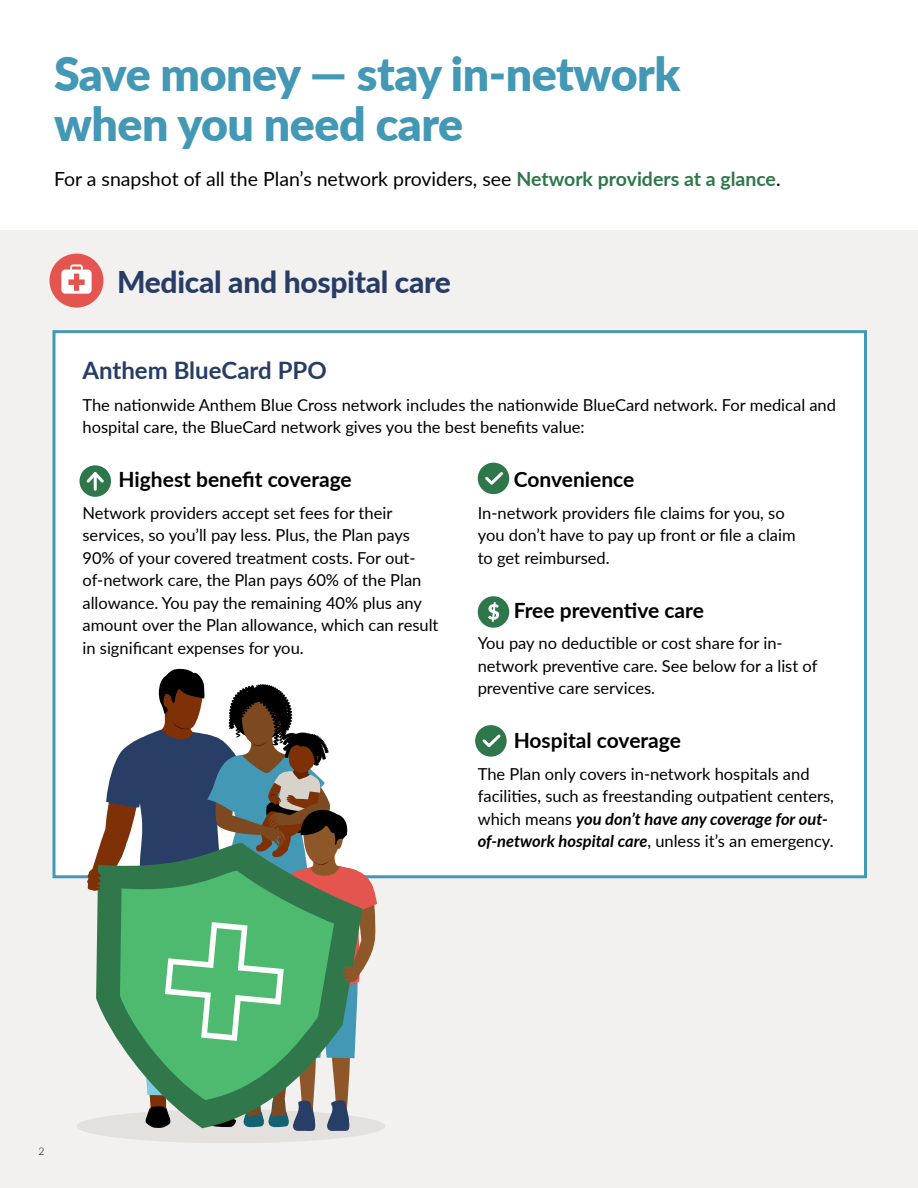
<style>
.page{position:relative;width:918px;height:1188px;background:#fff}
.page>*{position:absolute;margin:0;border:0;box-sizing:border-box;transform-origin:0 0}
.t1{font:900 46.5px/49.5px "Lato";letter-spacing:-.01em;color:#4298b5}
.t2{font:800 30px "Lato";letter-spacing:-.01em;color:#273d66}
.t3{font:700 24px "Lato";color:#273d66}
.t4{font:700 21px "Lato";color:#000}
.t5{font:19.5px "Lato";color:#000}
.t6{font:16.5px/22.5px "Lato";color:#000}
.t7{font:300 10.5px "Lato";color:#000}
.s1{font-weight:700;color:#2e774b}
.s2{font-weight:700;font-style:italic}
</style>
<div class="page">
<div style="left:0;top:231px;width:918px;height:957px;background:#f3f1ef"></div>
<div style="left:54px;top:332px;width:812px;height:545px;background:#fff"></div>
<div style="left:52px;top:330px;width:815px;height:548px;border:3px solid #4298b5"></div>
<div style="left:80px;top:465px;width:31px;height:32px;background:#2e774b;border-radius:50%"></div>
<hr style="left:94px;top:474px;width:3px;height:15px;background:#fff">
<svg style="left:84px;top:469px;width:23px;height:16px"></svg>
<div style="left:478px;top:463px;width:31px;height:31px;background:#2e774b;border-radius:50%"></div>
<svg style="left:485px;top:472px;width:18px;height:13px"></svg>
<div style="left:478px;top:596px;width:31px;height:32px;background:#2e774b;border-radius:50%"></div>
<svg style="left:488px;top:602px;width:11px;height:20px"></svg>
<div style="left:475px;top:725px;width:32px;height:32px;background:#2e774b;border-radius:50%"></div>
<svg style="left:482px;top:734px;width:19px;height:14px"></svg>
<div style="left:50px;top:254px;width:54px;height:54px;background:#e5554f;border-radius:50%"></div>
<svg style="left:61px;top:264px;width:31px;height:30px"></svg>
<div style="left:76px;top:1109px;width:309px;height:34px;background:#e4e0dd;border-radius:50%"></div>
<svg style="left:87px;top:668px;width:290px;height:463px"></svg>
<h1 class="t1" style="left:54px;top:48px;width:628px">Save money — stay in-network when you need care</h1>
<p class="t5" style="left:54px;top:165px;width:728px">For a snapshot of all the Plan’s network providers, see <span class="s1">Network providers at a glance</span>.</p>
<h2 class="t2" style="left:117px;top:259px;width:335px">Medical and hospital care</h2>
<h3 class="t3" style="left:82px;top:353px;width:246px">Anthem BlueCard PPO</h3>
<p class="t6" style="left:82px;top:393px;width:755px">The nationwide Anthem Blue Cross network includes the nationwide BlueCard network. For medical and hospital care, the BlueCard network gives you the best benefits value:</p>
<p class="t4" style="left:118px;top:464px;width:235px">Highest benefit coverage</p>
<p class="t6" style="left:82px;top:501px;width:358px">Network providers accept set fees for their services, so you’ll pay less. Plus, the Plan pays 90% of your covered treatment costs. For out&shy;of-network care, the Plan pays 60% of the Plan allowance. You pay the remaining 40% plus any amount over the Plan allowance, which can result in significant expenses for you.</p>
<p class="t4" style="left:514px;top:464px;width:122px">Convenience</p>
<p class="t6" style="left:478px;top:501px;width:319px">In-network providers file claims for you, so you don’t have to pay up front or file a claim to get reimbursed.</p>
<p class="t4" style="left:514px;top:595px;width:192px">Free preventive care</p>
<p class="t6" style="left:478px;top:632px;width:341px">You pay no deductible or cost share for in&shy;network preventive care. See below for a list of preventive care services.</p>
<p class="t4" style="left:514px;top:725px;width:169px">Hospital coverage</p>
<p class="t6" style="left:478px;top:762px;width:358px">The Plan only covers in-network hospitals and facilities, such as freestanding outpatient centers, which means <span class="s2">you don’t have any coverage for out&shy;of-network hospital care</span>, unless it’s an emergency.</p>
<p class="t7" style="left:38px;top:1144px;width:8px">2</p>
</div>
